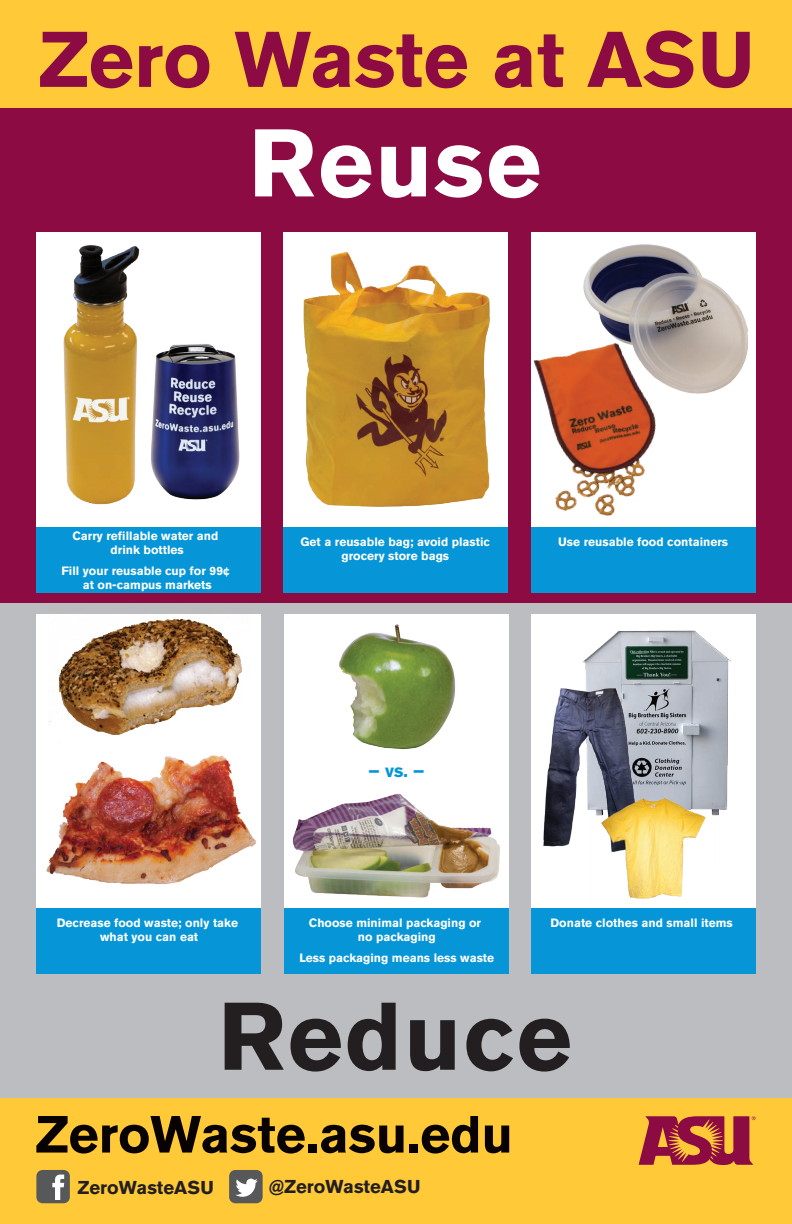
<style>
.page{position:relative;width:792px;height:1224px;background:#fff}
.page>*{position:absolute;margin:0;border:0;box-sizing:border-box;transform-origin:0 0}
.t1{font:700 95px "Akzidenz Grotesk Std";letter-spacing:.02em;color:#231f20}
.t2{font:700 95px "Akzidenz Grotesk Std";letter-spacing:.02em;color:#fff}
.t3{font:700 78px "Akzidenz Grotesk Std";color:#8c0b42}
.t4{font:700 18.5px "Akzidenz Grotesk Std";color:#231f20}
.t5{font:700 18px "Akzidenz Grotesk Std";color:#0696d7}
.t6{font:700 12px/14.4px "Akzidenz Grotesk Std";color:#fff;text-align:center}
</style>
<div class="page">
<div style="left:0;top:108px;width:792px;height:495px;background:#8c0b42"></div>
<div style="left:0;top:603px;width:792px;height:495px;background:#bcbdc0"></div>
<div style="left:0;top:0;width:792px;height:108px;background:#ffc938"></div>
<div style="left:0;top:1098px;width:792px;height:126px;background:#ffc938"></div>
<svg style="left:36px;top:1116px;width:269px;height:38px"></svg>
<div style="left:308px;top:1144px;width:8px;height:9px;background:#080302"></div>
<svg style="left:321px;top:1125px;width:83px;height:28px"></svg>
<div style="left:409px;top:1144px;width:9px;height:9px;background:#080302"></div>
<svg style="left:422px;top:1116px;width:56px;height:38px"></svg>
<svg style="left:485px;top:1126px;width:24px;height:27px"></svg>
<svg style="left:229px;top:1170px;width:34px;height:33px"></svg>
<svg style="left:36px;top:1170px;width:34px;height:33px"></svg>
<svg style="left:639px;top:1116px;width:117px;height:49px"></svg>
<div style="left:36px;top:232px;width:225px;height:360px;background:#fff"></div>
<div style="left:284px;top:232px;width:224px;height:360px;background:#fff"></div>
<div style="left:531px;top:232px;width:225px;height:360px;background:#fff"></div>
<div style="left:36px;top:614px;width:225px;height:360px;background:#fff"></div>
<div style="left:284px;top:614px;width:225px;height:360px;background:#fff"></div>
<div style="left:531px;top:614px;width:225px;height:360px;background:#fff"></div>
<img style="left:63px;top:245px;width:77px;height:260px">
<img style="left:134px;top:332px;width:106px;height:173px">
<img style="left:303px;top:251px;width:187px;height:256px">
<img style="left:583px;top:244px;width:165px;height:150px">
<img style="left:533px;top:324px;width:156px;height:192px">
<img style="left:49px;top:618px;width:193px;height:117px">
<img style="left:46px;top:755px;width:210px;height:130px">
<img style="left:583px;top:630px;width:148px;height:186px">
<img style="left:543px;top:683px;width:100px;height:164px">
<img style="left:590px;top:788px;width:124px;height:121px">
<img style="left:339px;top:624px;width:116px;height:126px">
<img style="left:284px;top:793px;width:224px;height:116px">
<div style="left:36px;top:527px;width:225px;height:65px;background:#0696d7"></div>
<div style="left:284px;top:527px;width:224px;height:65px;background:#0696d7"></div>
<div style="left:531px;top:527px;width:225px;height:65px;background:#0696d7"></div>
<div style="left:36px;top:909px;width:225px;height:65px;background:#0696d7"></div>
<div style="left:284px;top:909px;width:225px;height:65px;background:#0696d7"></div>
<div style="left:531px;top:909px;width:225px;height:65px;background:#0696d7"></div>
<h2 class="t3" style="left:40px;top:15px;width:717px">Zero Waste at ASU</h2>
<h1 class="t2" style="left:249px;top:108px;width:294px">Reuse</h1>
<p class="t6" style="left:73px;top:528px;width:147px">Carry refillable water and drink bottles</p>
<p class="t6" style="left:61px;top:563px;width:170px">Fill your reusable cup for 99¢ at on-campus markets</p>
<p class="t6" style="left:301px;top:534px;width:191px">Get a reusable bag; avoid plastic grocery store bags</p>
<p class="t6" style="left:558px;top:534px;width:171px">Use reusable food containers</p>
<h3 class="t5" style="left:369px;top:760px;width:57px">– vs. –</h3>
<p class="t6" style="left:57px;top:916px;width:183px">Decrease food waste; only take what you can eat</p>
<p class="t6" style="left:309px;top:916px;width:174px">Choose minimal packaging or no packaging</p>
<p class="t6" style="left:299px;top:950px;width:196px">Less packaging means less waste</p>
<p class="t6" style="left:551px;top:916px;width:184px">Donate clothes and small items</p>
<h1 class="t1" style="left:218px;top:982px;width:355px">Reduce</h1>
<h3 class="t4" style="left:78px;top:1177px;width:138px">ZeroWasteASU</h3>
<h3 class="t4" style="left:269px;top:1176px;width:153px">@ZeroWasteASU</h3>
</div>
